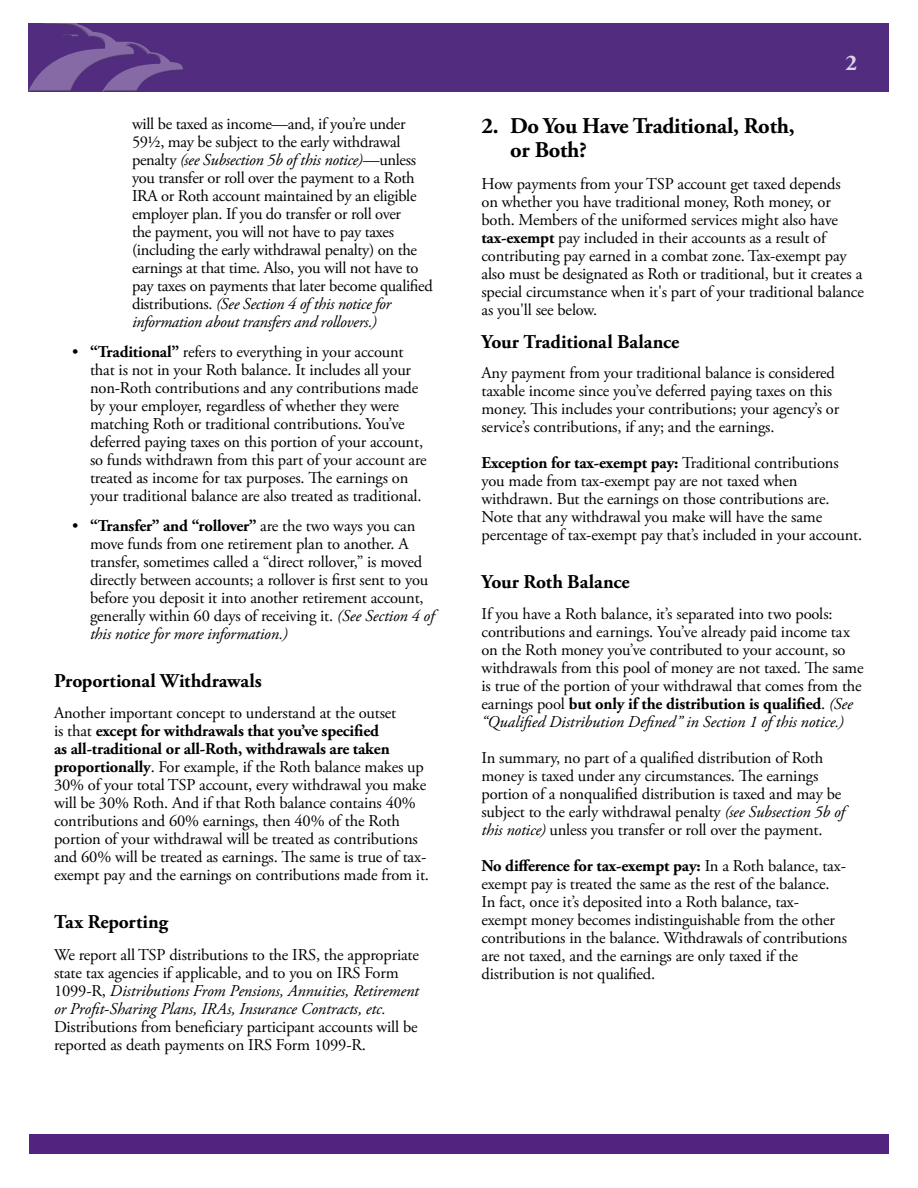
<style>
.page{position:relative;width:918px;height:1188px;background:#fff}
.page>*{position:absolute;margin:0;border:0;box-sizing:border-box;transform-origin:0 0}
.t1{font:700 22.5px/24px "Adobe Garamond Pro";letter-spacing:-.01em;color:#000}
.t2{font:700 22.5px "Adobe Garamond Pro";color:#dcd3e5}
.t3{font:700 19.5px "Adobe Garamond Pro";letter-spacing:-.005em;color:#000}
.t4{font:16.5px/18px "Adobe Garamond Pro";letter-spacing:-.01em;color:#000}
.s1{font-style:italic}
.s2{font-weight:700}
</style>
<div class="page">
<div style="left:29px;top:23px;width:860px;height:68px;background:#522c7f"></div>
<div style="left:27px;top:22px;width:157px;height:70px;background:#fff;opacity:.75"></div>
<div style="left:27px;top:24px;width:158px;height:68px;background:#000;opacity:.75"></div>
<div style="left:29px;top:1134px;width:859px;height:20px;background:#52247f"></div>
<p class="t4" style="left:132px;top:115px;width:302px">will be taxed as income—and, if you’re under 59½, may be subject to the early withdrawal penalty <span class="s1">(see Subsection 5b of this notice)</span>—unless you transfer or roll over the payment to a Roth IRA or Roth account maintained by an eligible employer plan. If you do transfer or roll over<br>the payment, you will not have to pay taxes (including the early withdrawal penalty) on the earnings at that time. Also, you will not have to pay taxes on payments that later become qualified distributions. <span class="s1">(See Section 4 of this notice for information about transfers and rollovers.)</span></p>
<p class="t4" style="left:90px;top:343px;width:338px;text-indent:-18px">• <span class="s2">“Traditional”</span> refers to everything in your account that is not in your Roth balance. It includes all your non-Roth contributions and any contributions made by your employer, regardless of whether they were matching Roth or traditional contributions. You’ve deferred paying taxes on this portion of your account, so funds withdrawn from this part of your account are treated as income for tax purposes. The earnings on your traditional balance are also treated as traditional.</p>
<p class="t4" style="left:90px;top:517px;width:346px;text-indent:-18px">• <span class="s2">“Transfer” and “rollover”</span> are the two ways you can move funds from one retirement plan to another. A transfer, sometimes called a “direct rollover,” is moved directly between accounts; a rollover is first sent to you before you deposit it into another retirement account, generally within 60 days of receiving it. <span class="s1">(See Section 4 of this notice for more information.)</span></p>
<p class="t3" style="left:54px;top:669px;width:209px">Proportional Withdrawals</p>
<p class="t4" style="left:54px;top:705px;width:377px">Another important concept to understand at the outset<br>is that <span class="s2">except for withdrawals that you’ve specified<br>as all-traditional or all-Roth, withdrawals are taken proportionally</span>. For example, if the Roth balance makes up 30% of your total TSP account, every withdrawal you make will be 30% Roth. And if that Roth balance contains 40% contributions and 60% earnings, then 40% of the Roth portion of your withdrawal will be treated as contributions and 60% will be treated as earnings. The same is true of tax&shy;exempt pay and the earnings on contributions made from it.</p>
<p class="t3" style="left:54px;top:911px;width:116px">Tax Reporting</p>
<p class="t4" style="left:54px;top:946px;width:367px">We report all TSP distributions to the IRS, the appropriate state tax agencies if applicable, and to you on IRS Form 1099-R, <span class="s1">Distributions From Pensions, Annuities, Retirement or Profit-Sharing Plans, IRAs, Insurance Contracts, etc.</span></p>
<p class="t4" style="left:54px;top:1018px;width:365px">Distributions from beneficiary participant accounts will be reported as death payments on IRS Form 1099-R.</p>
<h1 class="t2" style="left:846px;top:50px;width:13px">2</h1>
<h1 class="t1" style="left:510px;top:115px;width:286px;text-indent:-29px">2. Do You Have Traditional, Roth, or Both?</h1>
<p class="t4" style="left:482px;top:175px;width:384px">How payments from your TSP account get taxed depends<br>on whether you have traditional money, Roth money, or both. Members of the uniformed services might also have <span class="s2">tax-exempt</span> pay included in their accounts as a result of contributing pay earned in a combat zone. Tax-exempt pay also must be designated as Roth or traditional, but it creates a special circumstance when it's part of your traditional balance as you'll see below.</p>
<p class="t3" style="left:482px;top:330px;width:200px">Your Traditional Balance</p>
<p class="t4" style="left:482px;top:364px;width:359px">Any payment from your traditional balance is considered taxable income since you’ve deferred paying taxes on this money. This includes your contributions; your agency’s or service’s contributions, if any; and the earnings.</p>
<p class="t4" style="left:482px;top:454px;width:382px"><span class="s2">Exception for tax-exempt pay:</span> Traditional contributions you made from tax-exempt pay are not taxed when withdrawn. But the earnings on those contributions are.<br>Note that any withdrawal you make will have the same percentage of tax-exempt pay that’s included in your account.</p>
<p class="t3" style="left:482px;top:570px;width:150px">Your Roth Balance</p>
<p class="t4" style="left:481px;top:606px;width:384px">If you have a Roth balance, it’s separated into two pools: contributions and earnings. You’ve already paid income tax on the Roth money you’ve contributed to your account, so withdrawals from this pool of money are not taxed. The same is true of the portion of your withdrawal that comes from the earnings pool <span class="s2">but only if the distribution is qualified</span>. <span class="s1">(See “Qualified Distribution Defined” in Section 1 of this notice.)</span></p>
<p class="t4" style="left:481px;top:750px;width:365px">In summary, no part of a qualified distribution of Roth money is taxed under any circumstances. The earnings portion of a nonqualified distribution is taxed and may be subject to the early withdrawal penalty <span class="s1">(see Subsection 5b of this notice)</span> unless you transfer or roll over the payment.</p>
<p class="t4" style="left:481px;top:858px;width:367px"><span class="s2">No difference for tax-exempt pay:</span> In a Roth balance, tax&shy;exempt pay is treated the same as the rest of the balance.<br>In fact, once it’s deposited into a Roth balance, tax&shy;exempt money becomes indistinguishable from the other contributions in the balance. Withdrawals of contributions are not taxed, and the earnings are only taxed if the distribution is not qualified.</p>
</div>
